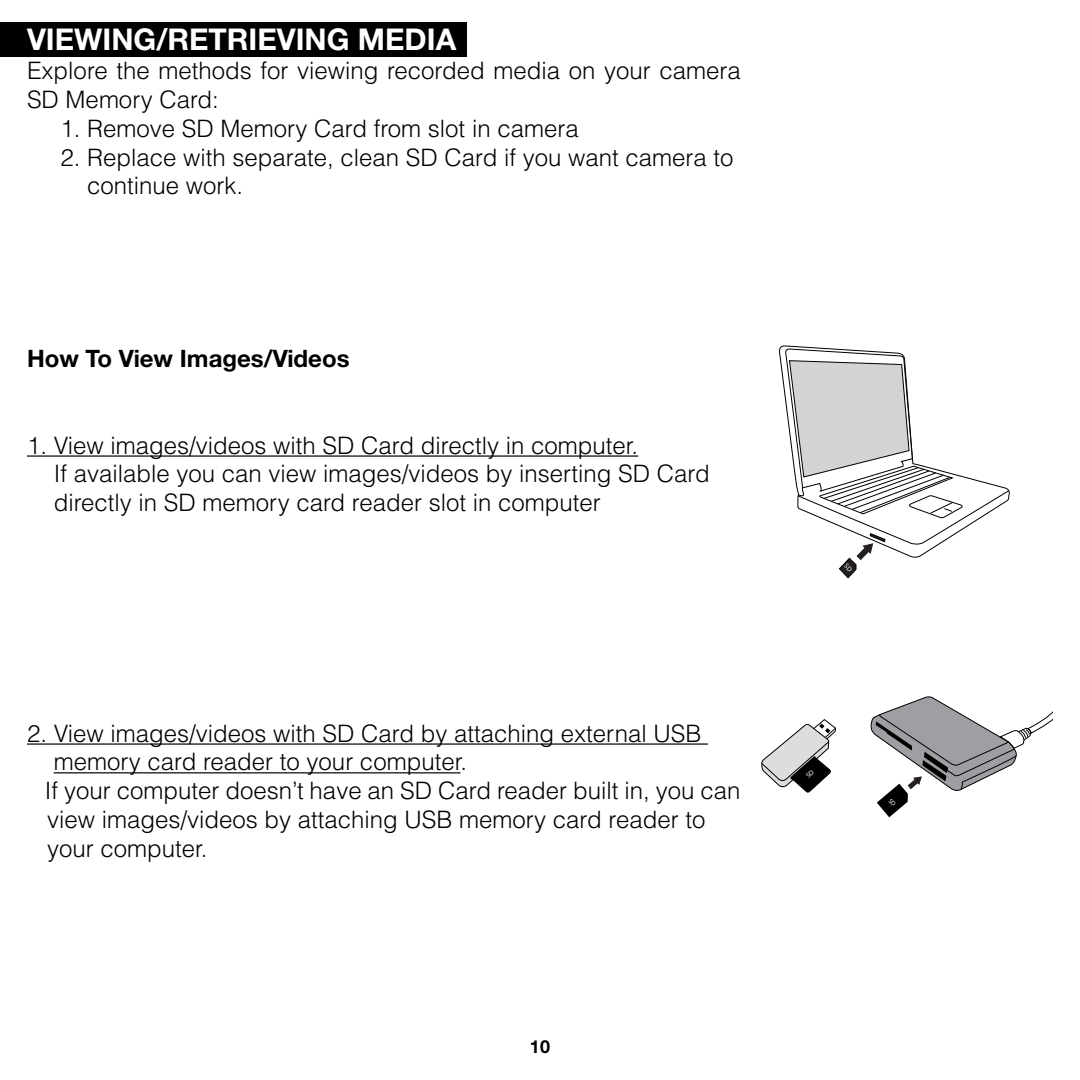
<style>
.page{position:relative;width:1080px;height:1080px;background:#fff}
.page>*{position:absolute;margin:0;border:0;box-sizing:border-box;transform-origin:0 0}
.t1{font:700 30px "Helvetica Neue";color:#fff}
.t2{font:300 24px/28.8px "Helvetica";color:#000}
.t3{font:700 24px "Helvetica Neue";color:#000}
.t4{font:700 18px "Helvetica Neue";color:#000}
</style>
<div class="page">
<div style="left:0;top:22px;width:467px;height:34px;background:#000"></div>
<hr style="left:27px;top:455px;width:611px;height:2px;background:#000">
<hr style="left:27px;top:743px;width:681px;height:2px;background:#000">
<hr style="left:54px;top:772px;width:406px;height:1px;background:#000">
<svg style="left:778px;top:345px;width:62px;height:54px"></svg>
<svg style="left:785px;top:349px;width:225px;height:230px"></svg>
<svg style="left:761px;top:719px;width:75px;height:74px"></svg>
<svg style="left:870px;top:696px;width:183px;height:121px"></svg>
<p class="t1" style="left:27px;top:21px;width:36px">Viewi</p>
<p class="t1" style="left:111px;top:21px;width:95px">ng/Retrievi</p>
<p class="t1" style="left:305px;top:21px;width:99px">ng Media</p>
<p class="t2" style="left:27px;top:56px;width:715px">Explore the methods for viewing recorded media on your camera<br>SD Memory Card:</p>
<p class="t2" style="left:60px;top:114px;width:520px">1. Remove SD Memory Card from slot in camera</p>
<p class="t2" style="left:87px;top:143px;width:648px;text-indent:-27px">2. Replace with separate, clean SD Card if you want camera to continue work.</p>
<p class="t3" style="left:27px;top:344px;width:324px">How To View Images/Videos</p>
<p class="t2" style="left:54px;top:431px;width:658px;text-indent:-27px">1. View images/videos with SD Card directly in computer.<br>If available you can view images/videos by inserting SD Card directly in SD memory card reader slot in computer</p>
<p class="t2" style="left:27px;top:719px;width:676px">2. View images/videos with SD Card by attaching external USB</p>
<p class="t2" style="left:54px;top:747px;width:415px">memory card reader to your computer.</p>
<p class="t2" style="left:45px;top:776px;width:697px">If your computer doesn’t have an SD Card reader built in, you can</p>
<p class="t2" style="left:47px;top:805px;width:660px">view images/videos by attaching USB memory card reader to</p>
<p class="t2" style="left:47px;top:834px;width:162px">your computer.</p>
<p class="t4" style="left:530px;top:1035px;width:22px">10</p>
</div>
